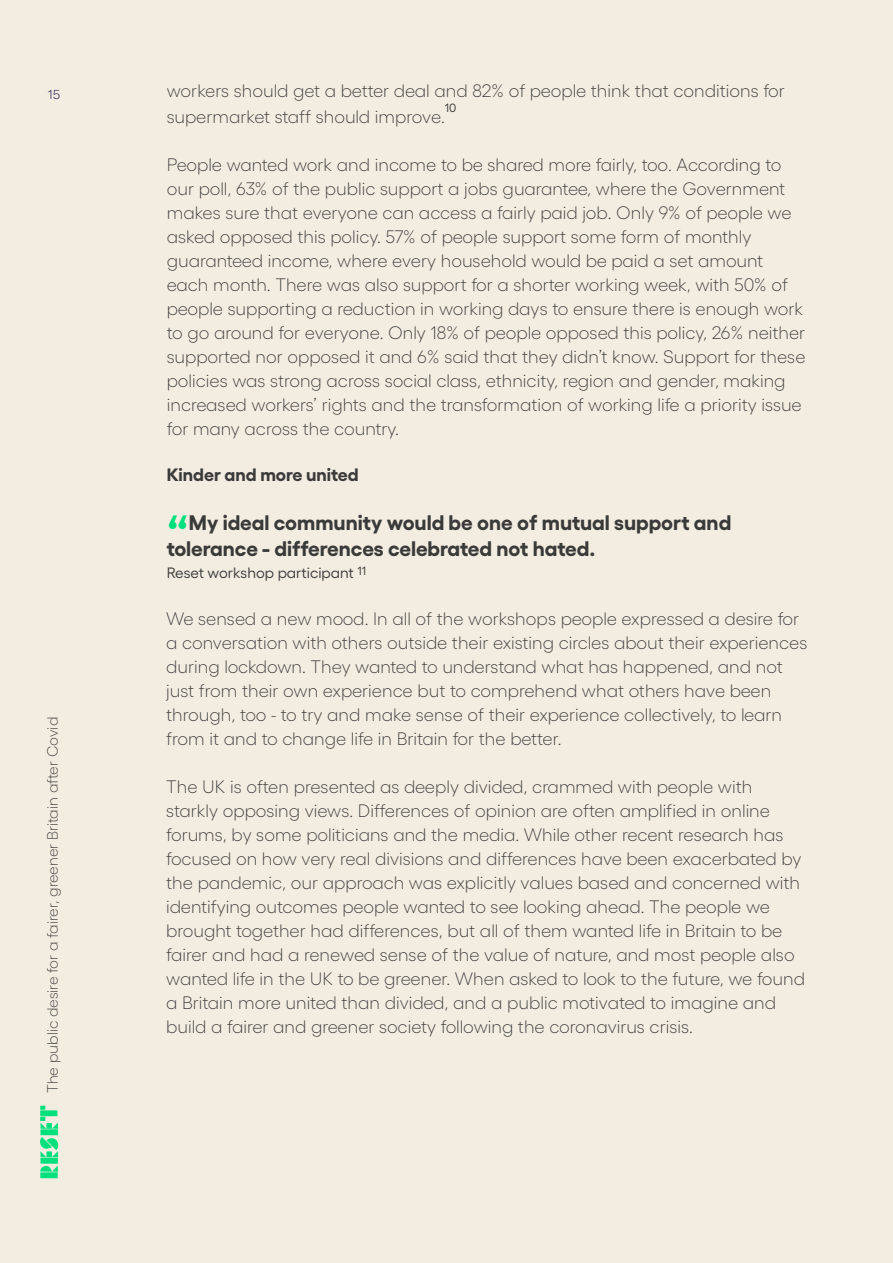
<style>
.page{position:relative;width:893px;height:1263px;background:#f3ece1}
.page>*{position:absolute;margin:0;border:0;box-sizing:border-box;transform-origin:0 0}
.t1{font:700 45px "Gellix";color:#00e07d}
.t2{font:700 21px "Gellix";color:#3a3a39}
.t3{font:300 18px/24px "Gellix";color:#3a3a39}
.t4{font:700 18px "Gellix";color:#3a3a39}
.t5{font:300 15px "Gellix TRIAL";color:#3a3a39}
.t6{font:15px "Gellix";color:#3a3a39}
.t7{font:300 13.5px "Work Sans";color:#1e1752}
.t8{font:12px "Gellix";color:#3a3a39}
</style>
<div class="page">
<div style="left:40px;top:1110px;width:18px;height:6px;background:#00e07d"></div>
<div style="left:40px;top:1172px;width:18px;height:6px;background:#00e07d"></div>
<svg style="left:40px;top:1106px;width:5px;height:4px"></svg>
<svg style="left:40px;top:1117px;width:19px;height:55px"></svg>
<p class="t7" style="left:48px;top:86px;width:14px">15</p>
<p class="t3" style="left:167px;top:77px;width:620px;line-height:25.5px">workers should get a better deal and 82% of people think that conditions for supermarket staff should improve.</p>
<p class="t8" style="left:445px;top:99px;width:13px">10</p>
<p class="t3" style="left:167px;top:151px;width:626px">People wanted work and income to be shared more fairly, too. According to our poll, 63% of the public support a jobs guarantee, where the Government makes sure that everyone can access a fairly paid job. Only 9% of people we asked opposed this policy. 57% of people support some form of monthly</p>
<p class="t3" style="left:167px;top:247px;width:640px">guaranteed income, where every household would be paid a set amount each month. There was also support for a shorter working week, with 50% of people supporting a reduction in working days to ensure there is enough work to go around for everyone. Only 18% of people opposed this policy, 26% neither supported nor opposed it and 6% said that they didn’t know. Support for these policies was strong across social class, ethnicity, region and gender, making increased workers’ rights and the transformation of working life a priority issue for many across the country.</p>
<p class="t5" style="left:47px;top:1093px;width:378px;rotate:-90deg">The public desire for a fairer, greener Britain after Covid</p>
<p class="t4" style="left:167px;top:460px;width:193px">Kinder and more united</p>
<p class="t1" style="left:167px;top:499px;width:24px">“</p>
<p class="t2" style="left:189px;top:506px;width:544px">My ideal community would be one of mutual support and</p>
<p class="t2" style="left:167px;top:531px;width:430px">tolerance - differences celebrated not hated.</p>
<p class="t6" style="left:167px;top:562px;width:201px">Reset workshop participant <sup>11</sup></p>
<p class="t3" style="left:166px;top:605px;width:643px">We sensed a new mood. In all of the workshops people expressed a desire for a conversation with others outside their existing circles about their experiences during lockdown. They wanted to understand what has happened, and not just from their own experience but to comprehend what others have been through, too - to try and make sense of their experience collectively, to learn from it and to change life in Britain for the better.</p>
<p class="t3" style="left:166px;top:773px;width:587px">The UK is often presented as deeply divided, crammed with people with</p>
<p class="t3" style="left:166px;top:797px;width:640px">starkly opposing views. Differences of opinion are often amplified in online forums, by some politicians and the media. While other recent research has focused on how very real divisions and differences have been exacerbated by the pandemic, our approach was explicitly values based and concerned with identifying outcomes people wanted to see looking ahead. The people we brought together had differences, but all of them wanted life in Britain to be fairer and had a renewed sense of the value of nature, and most people also wanted life in the UK to be greener. When asked to look to the future, we found a Britain more united than divided, and a public motivated to imagine and build a fairer and greener society following the coronavirus crisis.</p>
</div>
